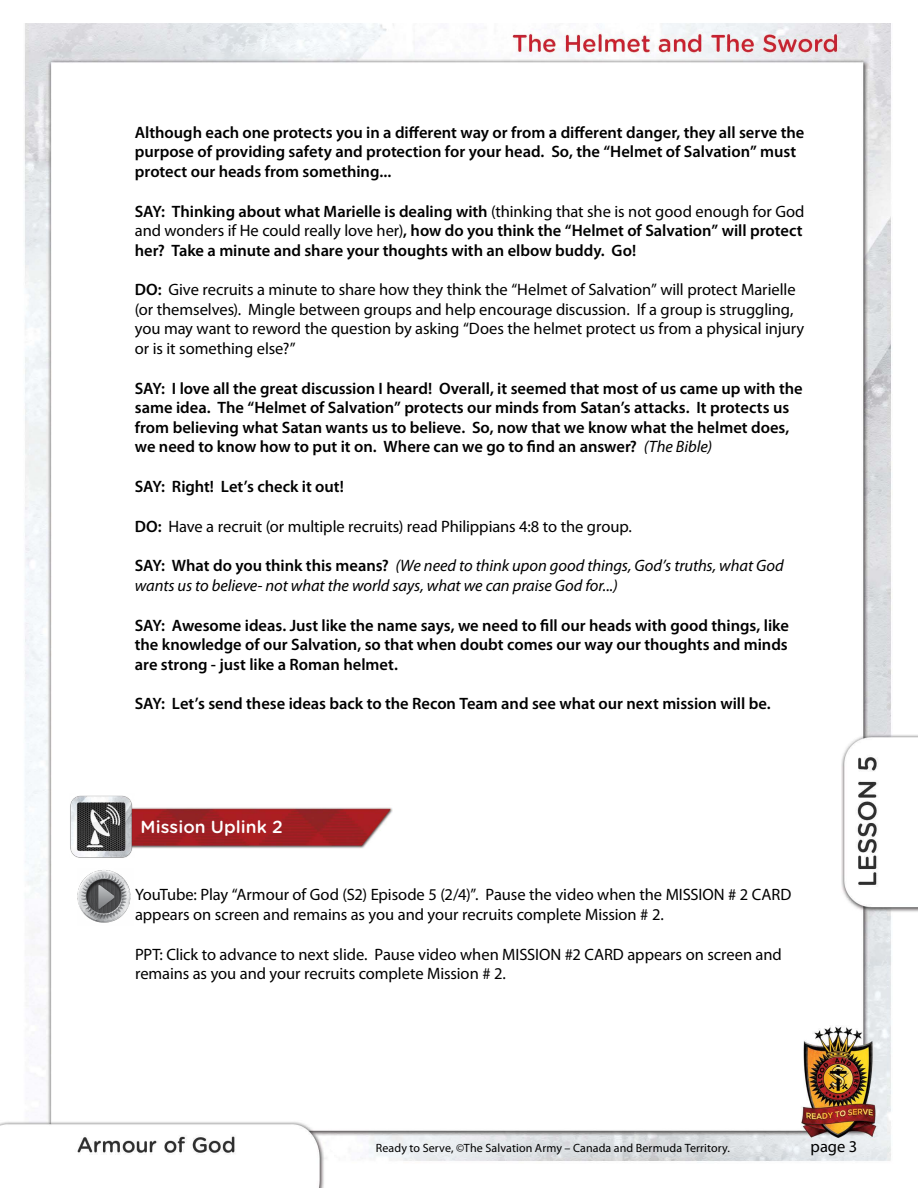
<style>
.page{position:relative;width:918px;height:1188px;background:#fff}
.page>*{position:absolute;margin:0;border:0;box-sizing:border-box;transform-origin:0 0}
.t1{font:500 17.4px "Gotham Rounded";letter-spacing:.005em;color:#fff}
.t2{font:600 16.5px/19.5px "Myriad Pro";color:#000}
.t3{font:16.5px/19.5px "Myriad Pro";letter-spacing:-.005em;color:#000}
.t4{font:italic 16.5px/19.5px "Myriad Pro";letter-spacing:-.005em;color:#000}
.t5{font:12px "Myriad Pro";letter-spacing:.01em;color:#000}
.s1{font-weight:400}
.s2{font-weight:600}
.s3{font-weight:400;font-style:italic}
.s4{font-weight:600;font-style:normal}
</style>
<div class="page">
<img style="left:0;top:23px;width:918px;height:1165px">
<img style="left:135px;top:804px;width:258px;height:45px">
<img style="left:70px;top:794px;width:65px;height:66px">
<img style="left:77px;top:869px;width:56px;height:57px">
<p class="t2" style="left:135px;top:122px;width:671px">Although each one protects you in a different way or from a different danger, they all serve the purpose of providing safety and protection for your head. So, the “Helmet of Salvation” must protect our heads from something...</p>
<p class="t2" style="left:135px;top:201px;width:671px">SAY: Thinking about what Marielle is dealing with <span class="s1">(thinking that she is not good enough for God and wonders if He could really love her)</span>, how do you think the “Helmet of Salvation” will protect her? Take a minute and share your thoughts with an elbow buddy. Go!</p>
<p class="t3" style="left:135px;top:280px;width:671px"><span class="s2">DO:</span> Give recruits a minute to share how they think the “Helmet of Salvation” will protect Marielle (or themselves). Mingle between groups and help encourage discussion. If a group is struggling, you may want to reword the question by asking “Does the helmet protect us from a physical injury or is it something else?”</p>
<p class="t2" style="left:135px;top:378px;width:669px">SAY: I love all the great discussion I heard! Overall, it seemed that most of us came up with the same idea. The “Helmet of Salvation” protects our minds from Satan’s attacks. It protects us from believing what Satan wants us to believe. So, now that we know what the helmet does, we need to know how to put it on. Where can we go to find an answer? <span class="s3">(The Bible)</span></p>
<p class="t2" style="left:135px;top:476px;width:210px">SAY: Right! Let’s check it out!</p>
<p class="t3" style="left:135px;top:516px;width:499px"><span class="s2">DO:</span> Have a recruit (or multiple recruits) read Philippians 4:8 to the group.</p>
<p class="t4" style="left:135px;top:556px;width:650px"><span class="s4">SAY: What do you think this means?</span> (We need to think upon good things, God’s truths, what God wants us to believe- not what the world says, what we can praise God for...)</p>
<p class="t2" style="left:135px;top:615px;width:656px;text-align:justify">SAY: Awesome ideas. Just like the name says, we need to fill our heads with good things, like the knowledge of our Salvation, so that when doubt comes our way our thoughts and minds are strong - just like a Roman helmet.</p>
<p class="t2" style="left:135px;top:694px;width:637px">SAY: Let’s send these ideas back to the Recon Team and see what our next mission will be.</p>
<p class="t1" style="left:141px;top:814px;width:144px">Mission Uplink 2</p>
<p class="t3" style="left:135px;top:885px;width:658px">YouTube: Play “Armour of God (S2) Episode 5 (2/4)”. Pause the video when the MISSION # 2 CARD appears on screen and remains as you and your recruits complete Mission # 2.</p>
<p class="t3" style="left:135px;top:944px;width:648px">PPT: Click to advance to next slide. Pause video when MISSION #2 CARD appears on screen and remains as you and your recruits complete Mission # 2.</p>
<p class="t5" style="left:376px;top:1141px;width:356px">Ready to Serve, ©The Salvation Army – Canada and Bermuda Territory.</p>
<p class="t3" style="left:811px;top:1136px;width:48px">page 3</p>
</div>
